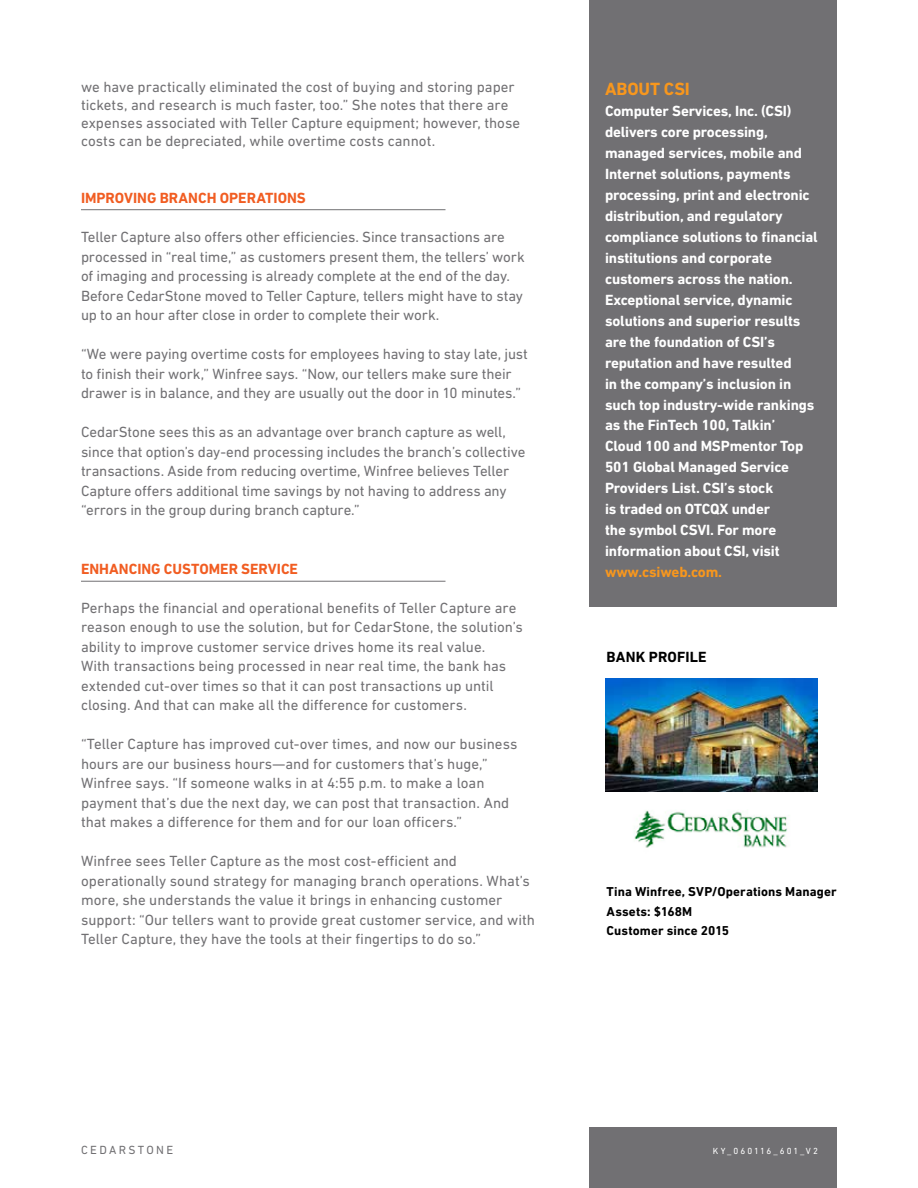
<style>
.page{position:relative;width:918px;height:1188px;background:#fff}
.page>*{position:absolute;margin:0;border:0;box-sizing:border-box;transform-origin:0 0}
.t1{font:700 18px "DIN Next LT Pro";letter-spacing:-.005em;color:#f8971d}
.t2{font:15px/19.5px "DIN Next LT Pro";color:#717073}
.t3{font:700 15px/21px "DIN Next LT Pro";letter-spacing:-.01em;color:#fff}
.t4{font:700 15px "DIN Next LT Pro";color:#f15d22}
.t5{font:700 15px "DIN Next LT Pro";letter-spacing:-.01em;color:#f8971d}
.t6{font:700 15px "DIN Next LT Pro";letter-spacing:.01em;color:#000}
.t7{font:700 13.2px/19.5px "DIN Next LT Pro";letter-spacing:.01em;color:#000}
.t8{font:12px "DIN Next LT Pro";letter-spacing:.2em;color:#717073}
.t9{font:9px "DIN Next LT Pro";letter-spacing:.22em;color:#fff}
</style>
<div class="page">
<img style="left:605px;top:678px;width:212px;height:114px">
<div style="left:590px;top:1128px;width:247px;height:60px;background:#717073"></div>
<div style="left:590px;top:0;width:247px;height:606px;background:#717073"></div>
<hr style="left:81px;top:209px;width:365px;height:1px;background:#717073">
<hr style="left:81px;top:581px;width:365px;height:1px;background:#717073">
<img style="left:634px;top:810px;width:154px;height:38px">
<p class="t2" style="left:81px;top:78px;width:441px;line-height:18px">we have practically eliminated the cost of buying and storing paper tickets, and research is much faster, too.” She notes that there are expenses associated with Teller Capture equipment; however, those costs can be depreciated, while overtime costs cannot.</p>
<p class="t4" style="left:81px;top:189px;width:226px">IMPROVING BRANCH OPERATIONS</p>
<p class="t2" style="left:81px;top:227px;width:445px">Teller Capture also offers other efficiencies. Since transactions are processed in “real time,” as customers present them, the tellers’ work of imaging and processing is already complete at the end of the day.<br>Before CedarStone moved to Teller Capture, tellers might have to stay up to an hour after close in order to complete their work.</p>
<p class="t2" style="left:81px;top:344px;width:449px">“We were paying overtime costs for employees having to stay late, just to finish their work,” Winfree says. “Now, our tellers make sure their drawer is in balance, and they are usually out the door in 10 minutes.”</p>
<p class="t2" style="left:81px;top:422px;width:446px">CedarStone sees this as an advantage over branch capture as well, since that option’s day-end processing includes the branch’s collective transactions. Aside from reducing overtime, Winfree believes Teller Capture offers additional time savings by not having to address any “errors in the group during branch capture.”</p>
<p class="t4" style="left:81px;top:560px;width:219px">ENHANCING CUSTOMER SERVICE</p>
<p class="t2" style="left:81px;top:598px;width:443px">Perhaps the financial and operational benefits of Teller Capture are reason enough to use the solution, but for CedarStone, the solution’s ability to improve customer service drives home its real value.<br>With transactions being processed in near real time, the bank has extended cut-over times so that it can post transactions up until closing. And that can make all the difference for customers.</p>
<p class="t2" style="left:81px;top:734px;width:438px">“Teller Capture has improved cut-over times, and now our business hours are our business hours—and for customers that’s huge,” Winfree says. “If someone walks in at 4:55 p.m. to make a loan payment that’s due the next day, we can post that transaction. And that makes a difference for them and for our loan officers.”</p>
<p class="t2" style="left:81px;top:851px;width:456px">Winfree sees Teller Capture as the most cost-efficient and operationally sound strategy for managing branch operations. What’s more, she understands the value it brings in enhancing customer support: “Our tellers want to provide great customer service, and with Teller Capture, they have the tools at their fingertips to do so.”</p>
<p class="t1" style="left:605px;top:78px;width:86px">ABOUT CSI</p>
<p class="t3" style="left:605px;top:100px;width:214px">Computer Services, Inc. (CSI) delivers core processing, managed services, mobile and<br>Internet solutions, payments processing, print and electronic distribution, and regulatory compliance solutions to financial institutions and corporate customers across the nation.<br>Exceptional service, dynamic solutions and superior results are the foundation of CSI’s reputation and have resulted<br>in the company’s inclusion in such top industry-wide rankings as the FinTech 100, Talkin’<br>Cloud 100 and MSPmentor Top<br>501 Global Managed Service<br>Providers List. CSI’s stock<br>is traded on OTCQX under<br>the symbol CSVI. For more information about CSI, visit</p>
<p class="t5" style="left:605px;top:564px;width:119px">www.csiweb.com.</p>
<p class="t6" style="left:607px;top:649px;width:102px">BANK PROFILE</p>
<p class="t7" style="left:607px;top:882px;width:232px">Tina Winfree, SVP/Operations Manager<br>Assets: $168M<br>Customer since 2015</p>
<p class="t8" style="left:81px;top:1143px;width:94px">CEDARSTONE</p>
<p class="t9" style="left:713px;top:1146px;width:106px">KY_060116_601_V2</p>
</div>
